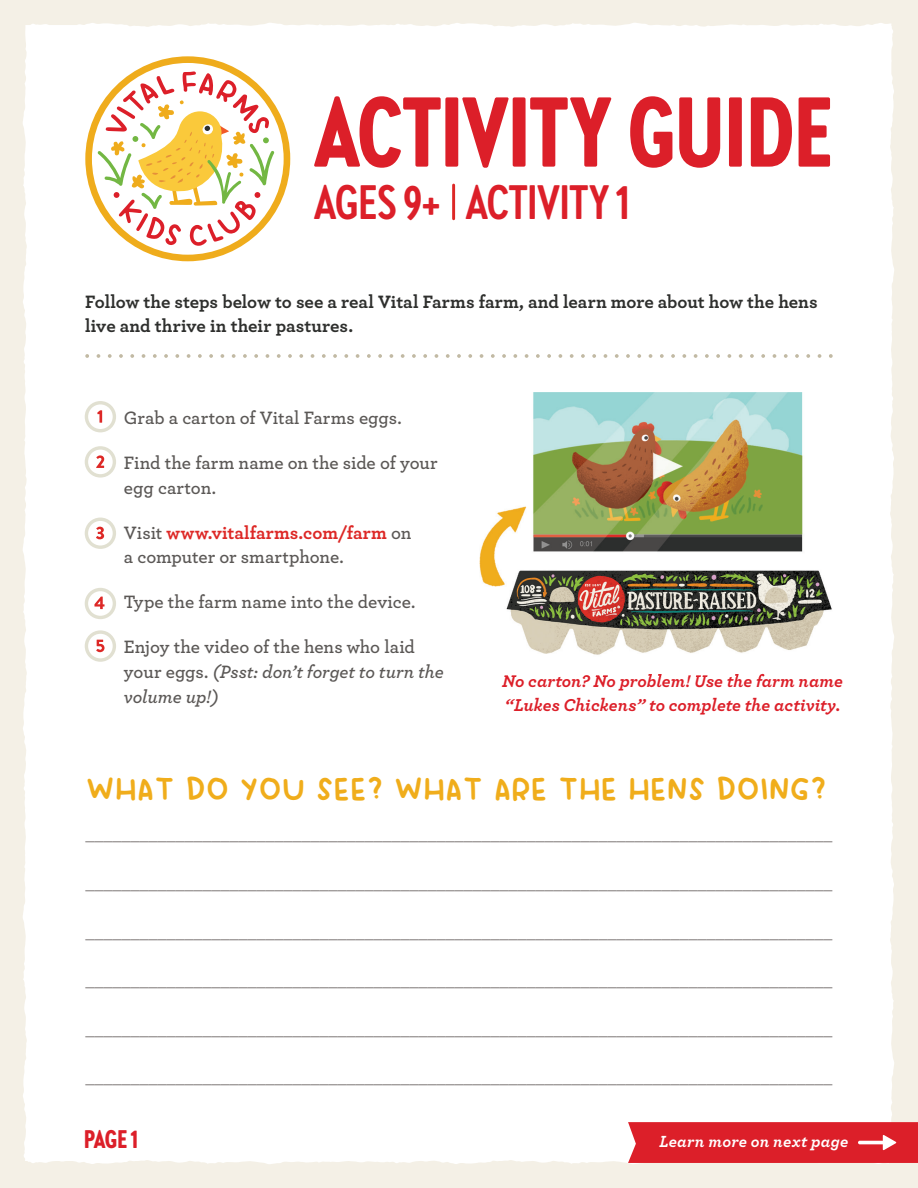
<style>
.page{position:relative;width:918px;height:1188px;background:#f4f0e6}
.page>*{position:absolute;margin:0;border:0;box-sizing:border-box;transform-origin:0 0}
.t1{font:900 98.85px "Brandon Grotesque Cond";letter-spacing:-.015em;color:#dc1f29}
.t2{font:700 48.3px "Brandon Grotesque Cond";letter-spacing:-.015em;color:#dc1f29}
.t3{font:46.5px "Vividly";letter-spacing:-.02em;color:#f0ad1b}
.t4{font:900 25.5px "Brandon Grotesque Cond";color:#dc1f29}
.t5{font:600 18.75px/24.8px "Archer";letter-spacing:-.005em;color:#5b5856}
.t6{font:700 18.75px/24.8px "Archer";color:#2e2f2d}
.t7{font:italic 700 18.75px "Archer";letter-spacing:.01em;color:#fff}
.t8{font:18px "Minion Pro";color:#767170}
.t9{font:italic 700 18px/24px "Archer";letter-spacing:-.005em;color:#dc1f29}
.t10{font:italic 700 16.8px "Archer";letter-spacing:.015em;color:#fff}
.s1{font-weight:700;color:#dd2826}
.s2{font-style:italic}
</style>
<div class="page">
<div style="left:23px;top:23px;width:871px;height:1141px;background:#fff"></div>
<div style="left:335px;top:94px;width:528px;height:6px;background:#fff"></div>
<svg style="left:85px;top:354px;width:748px;height:4px;background:#f0eee8"></svg>
<svg style="left:85px;top:56px;width:205px;height:205px;background:#f6dfbe"></svg>
<hr style="left:452px;top:185px;width:3px;height:34px;background:#dd2826">
<img style="left:454px;top:392px;width:401px;height:285px">
<img style="left:502px;top:674px;width:341px;height:3px">
<img style="left:502px;top:675px;width:136px;height:2px">
<svg style="left:85px;top:401px;width:31px;height:31px"></svg>
<svg style="left:85px;top:446px;width:31px;height:32px"></svg>
<svg style="left:85px;top:518px;width:31px;height:31px"></svg>
<svg style="left:85px;top:588px;width:31px;height:31px"></svg>
<svg style="left:85px;top:630px;width:31px;height:32px"></svg>
<div style="left:628px;top:1122px;width:290px;height:41px;background:#dc1f29"></div>
<h1 class="t1" style="left:314px;top:75px;width:520px">ACTIVITY GUIDE</h1>
<h2 class="t2" style="left:314px;top:185px;width:318px">AGES 9+ ACTIVITY 1</h2>
<p class="t6" style="left:85px;top:289px;width:734px">Follow the steps below to see a real Vital Farms farm, and learn more about how the hens live and thrive in their pastures.</p>
<p class="t5" style="left:124px;top:406px;width:279px">Grab a carton of Vital Farms eggs.</p>
<p class="t5" style="left:124px;top:451px;width:315px">Find the farm name on the side of your egg carton.</p>
<p class="t5" style="left:124px;top:521px;width:289px">Visit <span class="s1">www.vitalfarms.com/farm</span> on a computer or smartphone.</p>
<p class="t5" style="left:124px;top:591px;width:293px">Type the farm name into the device.</p>
<p class="t5" style="left:124px;top:636px;width:322px">Enjoy the video of the hens who laid your eggs. <span class="s2">(Psst: don’t forget to turn the volume up!)</span></p>
<p class="t9" style="left:502px;top:670px;width:342px">No carton? No problem! Use the farm name “Lukes Chickens” to complete the activity.</p>
<h3 class="t3" style="left:85px;top:762px;width:743px">WHAT DO YOU SEE? WHAT ARE THE HENS DOING?</h3>
<p class="t8" style="left:86px;top:828px;width:748px">___________________________________________________________________________________</p>
<p class="t8" style="left:86px;top:876px;width:748px">___________________________________________________________________________________</p>
<p class="t8" style="left:86px;top:925px;width:748px">___________________________________________________________________________________</p>
<p class="t8" style="left:86px;top:974px;width:748px">___________________________________________________________________________________</p>
<p class="t8" style="left:86px;top:1022px;width:748px">___________________________________________________________________________________</p>
<p class="t8" style="left:86px;top:1071px;width:748px">___________________________________________________________________________________</p>
<p class="t7" style="left:628px;top:1127px;width:211px">Learn more on next page</p>
<h3 class="t4" style="left:84px;top:1125px;width:56px">PAGE 1</h3>
<p class="t10" style="left:659px;top:1133px;width:190px">Learn more on next page</p>
</div>
